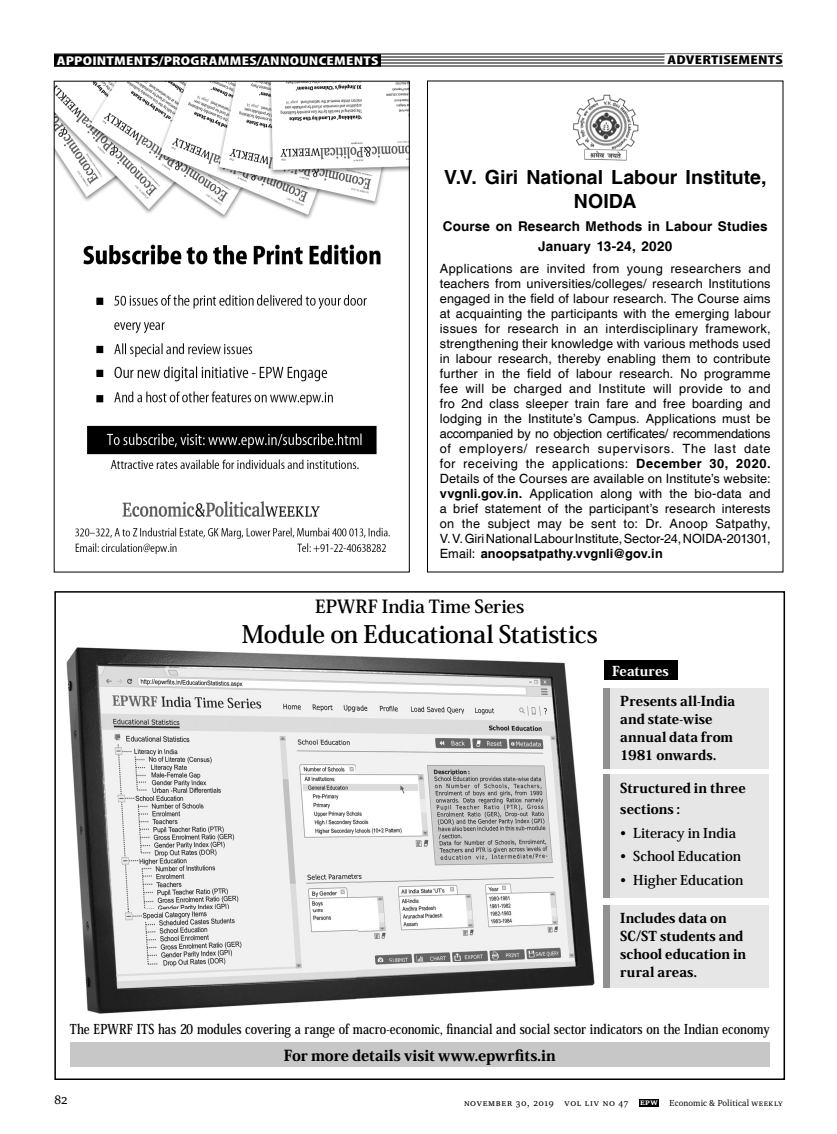
<style>
.page{position:relative;width:837px;height:1134px;background:#fff}
.page>*{position:absolute;margin:0;border:0;box-sizing:border-box;transform-origin:0 0}
.t1{font:24px "Koz Min Pr 6 N Bold 90 msp RKSJ H";letter-spacing:-.015em;color:#000}
.t2{font:700 19.5px/23.4px "Helvetica";color:#000;text-align:center}
.t3{font:18px "Koz Min Pr 6 N Bold 90 msp RKSJ H";color:#000}
.t4{font:15px "Koz Min Pr 6 N Heavy 90 msp RKSJ H";letter-spacing:.005em;color:#000}
.t5{font:13.5px/18px "Koz Min Pr 6 N Heavy 90 msp RKSJ H";letter-spacing:.005em;color:#000}
.t6{font:13.5px "Koz Min Pr 6 N Bold 90 msp RKSJ H";letter-spacing:.005em;color:#000;scale:.84 1}
.t7{font:700 13.5px/19.2px "Helvetica";letter-spacing:.015em;color:#000;text-align:center}
.t8{font:13.5px "Koz Min Pr 6 N Bold 90 msp RKSJ H";letter-spacing:.005em;color:#000}
.t9{font:13.5px "Koz Min Pr 6 N Heavy 90 msp RKSJ H";letter-spacing:.005em;color:#fff}
.t10{font:13.5px "EPW Charter";color:#000}
.t11{font:12.75px/15px "Helvetica";letter-spacing:-.005em;color:#000;text-align:justify}
.t12{font:800 12.75px "EPW Sans 3";letter-spacing:.015em;color:#fff;scale:1.25 1}
.t13{font:800 12.75px "EPW Sans 3";letter-spacing:.02em;color:#000;scale:1.25 1}
.t14{font:9.75px "EPW Charter Scap";letter-spacing:.05em;color:#000}
.t15{font:9px "EPW Charter";letter-spacing:.005em;color:#000}
.s1{font-weight:700}
.s2{font-weight:700;font-size:9px;color:#fff}
.s3{font-family:"EPW Charter Scap"}
</style>
<div class="page">
<hr style="left:54px;top:54px;width:729px;height:1px;background:#000">
<hr style="left:54px;top:57px;width:729px;height:1px;background:#000">
<hr style="left:54px;top:60px;width:729px;height:1px;background:#000">
<hr style="left:54px;top:63px;width:729px;height:1px;background:#000">
<hr style="left:54px;top:66px;width:729px;height:1px;background:#000">
<div style="left:54px;top:54px;width:327px;height:13px;background:#000"></div>
<div style="left:639px;top:1099px;width:20px;height:7px;background:#000"></div>
<div style="left:664px;top:54px;width:119px;height:11px;background:#fff"></div>
<img style="left:573px;top:94px;width:66px;height:66px">
<div style="left:604px;top:905px;width:165px;height:83px;background:#e6e6e6"></div>
<div style="left:604px;top:905px;width:6px;height:83px;background:#919191"></div>
<div style="left:604px;top:688px;width:165px;height:80px;background:#e6e6e6"></div>
<div style="left:604px;top:688px;width:6px;height:80px;background:#919191"></div>
<div style="left:54px;top:591px;width:731px;height:489px;border:2px solid #000"></div>
<div style="left:604px;top:775px;width:165px;height:123px;background:#e6e6e6"></div>
<div style="left:70px;top:1043px;width:700px;height:24px;background:#c7c7c7"></div>
<img style="left:66px;top:647px;width:529px;height:367px">
<div style="left:604px;top:660px;width:74px;height:20px;background:#000"></div>
<div style="left:604px;top:775px;width:6px;height:123px;background:#919191"></div>
<img style="left:56px;top:83px;width:351px;height:472px">
<p class="t12" style="left:57px;top:56px;width:259px">APPOINTMENTS/PROGRAMMES/ANNOUNCEMENTS</p>
<p class="t13" style="left:668px;top:55px;width:94px">ADVERTISEMENTS</p>
<h2 class="t2" style="left:444px;top:166px;width:324px">V.V. Giri National Labour Institute,<br>NOIDA</h2>
<p class="t7" style="left:443px;top:217px;width:326px">Course on Research Methods in Labour Studies<br>January 13-24, 2020</p>
<p class="t11" style="left:440px;top:261px;width:332px">Applications are invited from young researchers and teachers from universities/colleges/ research Institutions engaged in the field of labour research. The Course aims at acquainting the participants with the emerging labour issues for research in an interdisciplinary framework, strengthening their knowledge with various methods used in labour research, thereby enabling them to contribute further in the field of labour research. No programme fee will be charged and Institute will provide to and fro 2nd class sleeper train fare and free boarding and lodging in the Institute’s Campus. Applications must be accompanied by no objection certificates/ recommendations of employers/ research supervisors. The last date for receiving the applications: <span class="s1">December 30, 2020.<br></span>Details of the Courses are available on Institute’s website: <span class="s1">vvgnli.gov.in.</span> Application along with the bio-data and a brief statement of the participant’s research interests on the subject may be sent to: Dr. Anoop Satpathy, V. V. Giri National Labour Institute, Sector-24, NOIDA-201301, Email: <span class="s1">anoopsatpathy.vvgnli@gov.in</span></p>
<h3 class="t3" style="left:315px;top:599px;width:211px">EPWRF India Time Series</h3>
<h1 class="t1" style="left:242px;top:625px;width:357px">Module on Educational Statistics</h1>
<p class="t9" style="left:612px;top:665px;width:58px">Features</p>
<p class="t5" style="left:620px;top:694px;width:117px">Presents all-India and state-wise annual data from<br>1981 onwards.</p>
<p class="t5" style="left:620px;top:779px;width:127px;line-height:21px">Structured in three sections :</p>
<p class="t8" style="left:620px;top:828px;width:117px">• Literacy in India</p>
<p class="t8" style="left:620px;top:851px;width:122px">• School Education</p>
<p class="t8" style="left:620px;top:875px;width:125px">• Higher Education</p>
<p class="t5" style="left:620px;top:911px;width:127px">Includes data on<br>SC/ST students and school education in rural areas.</p>
<p class="t6" style="left:70px;top:1024px;width:834px">The EPWRF ITS has 20 modules covering a range of macro-economic, financial and social sector indicators on the Indian economy</p>
<p class="t4" style="left:284px;top:1049px;width:273px">For more details visit www.epwrfits.in</p>
<p class="t10" style="left:54px;top:1094px;width:15px">82</p>
<p class="t14" style="left:464px;top:1097px;width:195px">November 30, 2019 vol liV no 47 <span class="s2">EPW</span></p>
<p class="t15" style="left:670px;top:1099px;width:115px">Economic &amp; Political <span class="s3">Weekly</span></p>
</div>
